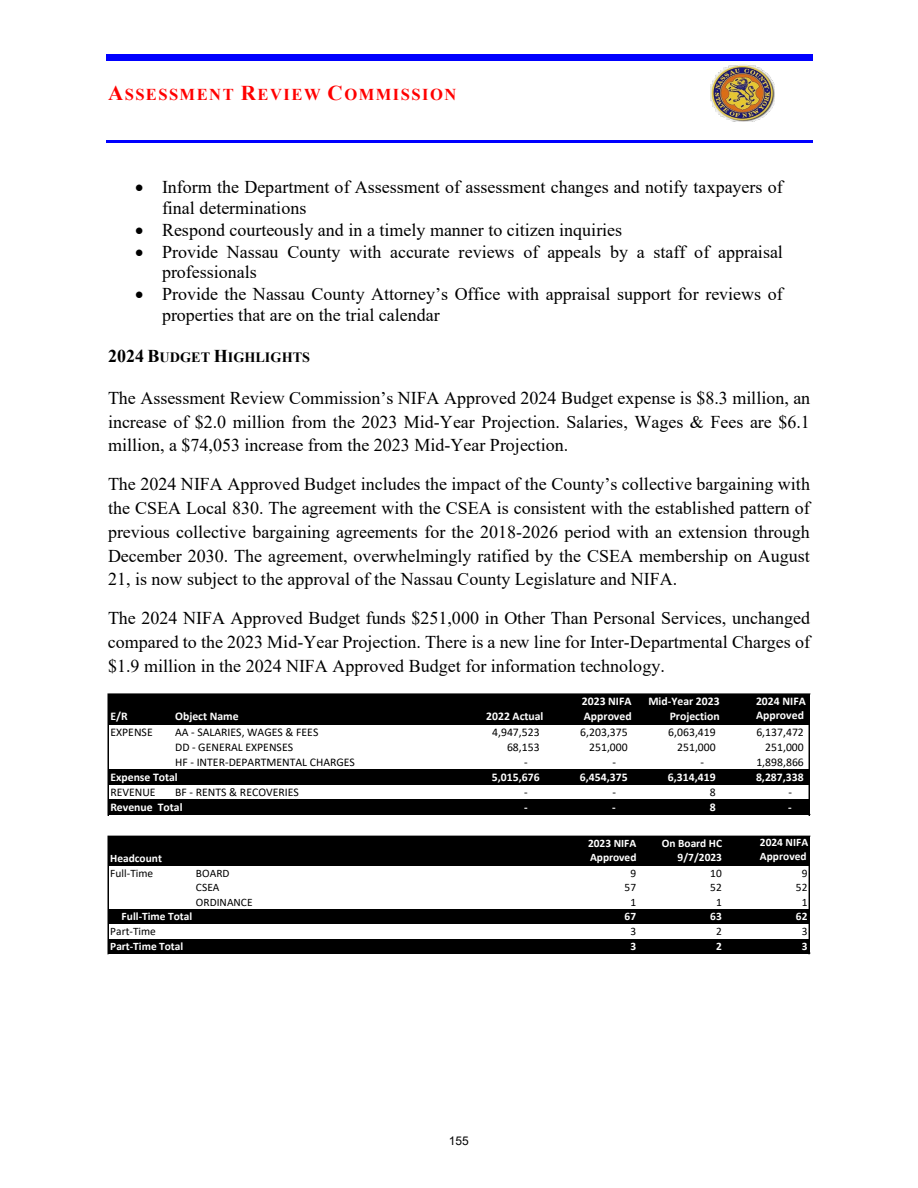
<style>
.page{position:relative;width:918px;height:1188px;background:#fff}
.page>*{position:absolute;margin:0;border:0;box-sizing:border-box;transform-origin:0 0}
.t1{font:18px/23.9px "Times New Roman";color:#000}
.t2{font:700 16.5px "Times New Roman";letter-spacing:.085em;color:#f00}
.t3{font:700 14.25px "Times New Roman";color:#000}
.t4{font:12px "Arial";color:#000}
.t5{font:11.7px "Calibri";color:#000}
.t6{font:700 11.7px/15.1px "Calibri";color:#fff}
.t7{font:700 11.4px/14.7px "Calibri";color:#fff}
.t8{font:11.4px "Calibri";color:#000}
.s1{font-size:21px}
.s2{font-size:18px}
</style>
<div class="page">
<img style="left:711px;top:64px;width:64px;height:57px">
<div style="left:106px;top:54px;width:706px;height:5px;background:#00f"></div>
<hr style="left:106px;top:60px;width:706px;height:1px;background:#00f">
<hr style="left:106px;top:141px;width:706px;height:2px;background:#00f">
<div style="left:109px;top:695px;width:701px;height:30px;background:#000"></div>
<div style="left:109px;top:770px;width:701px;height:15px;background:#000"></div>
<div style="left:109px;top:800px;width:701px;height:15px;background:#000"></div>
<hr style="left:108px;top:694px;width:1px;height:121px;background:#000">
<hr style="left:809px;top:695px;width:1px;height:120px;background:#000">
<hr style="left:109px;top:694px;width:701px;height:1px;background:#000">
<div style="left:109px;top:837px;width:701px;height:29px;background:#000"></div>
<div style="left:109px;top:910px;width:701px;height:14px;background:#000"></div>
<div style="left:109px;top:939px;width:701px;height:15px;background:#000"></div>
<hr style="left:108px;top:836px;width:1px;height:118px;background:#000">
<hr style="left:809px;top:837px;width:1px;height:117px;background:#000">
<hr style="left:109px;top:836px;width:701px;height:1px;background:#000">
<p class="t2" style="left:108px;top:82px;width:350px"><span class="s1">A</span>SSESSMENT <span class="s1">R</span>EVIEW <span class="s1">C</span>OMMISSION</p>
<p class="t1" style="left:162px;top:176px;width:622px;line-height:20.7px;text-indent:-27px">• Inform the Department of Assessment of assessment changes and notify taxpayers of final determinations</p>
<p class="t1" style="left:135px;top:217px;width:489px">• Respond courteously and in a timely manner to citizen inquiries</p>
<p class="t1" style="left:162px;top:241px;width:622px;line-height:20.7px;text-indent:-27px">• Provide Nassau County with accurate reviews of appeals by a staff of appraisal professionals</p>
<p class="t1" style="left:162px;top:283px;width:622px;line-height:20.9px;text-indent:-27px">• Provide the Nassau County Attorney’s Office with appraisal support for reviews of properties that are on the trial calendar</p>
<h1 class="t3" style="left:108px;top:347px;width:204px"><span class="s2">2024 B</span>UDGET <span class="s2">H</span>IGHLIGHTS</h1>
<p class="t1" style="left:108px;top:385px;width:704px;text-align:justify">The Assessment Review Commission’s NIFA Approved 2024 Budget expense is $8.3 million, an increase of $2.0 million from the 2023 Mid-Year Projection. Salaries, Wages &amp; Fees are $6.1 million, a $74,053 increase from the 2023 Mid-Year Projection.</p>
<p class="t1" style="left:108px;top:472px;width:704px;text-align:justify">The 2024 NIFA Approved Budget includes the impact of the County’s collective bargaining with the CSEA Local 830. The agreement with the CSEA is consistent with the established pattern of previous collective bargaining agreements for the 2018-2026 period with an extension through December 2030. The agreement, overwhelmingly ratified by the CSEA membership on August 21, is now subject to the approval of the Nassau County Legislature and NIFA.</p>
<p class="t1" style="left:108px;top:606px;width:704px;text-align:justify">The 2024 NIFA Approved Budget funds $251,000 in Other Than Personal Services, unchanged compared to the 2023 Mid-Year Projection. There is a new line for Inter-Departmental Charges of $1.9 million in the 2024 NIFA Approved Budget for information technology.</p>
<p class="t6" style="left:110px;top:709px;width:19px">E/R</p>
<p class="t6" style="left:175px;top:709px;width:65px">Object Name</p>
<p class="t6" style="left:486px;top:708px;width:59px">2022 Actual</p>
<p class="t6" style="left:582px;top:693px;width:51px">2023 NIFA<br>Approved</p>
<p class="t6" style="left:648px;top:693px;width:73px;text-align:right">Mid-Year 2023<br>Projection</p>
<p class="t6" style="left:756px;top:694px;width:51px;line-height:14.1px">2024 NIFA<br>Approved</p>
<p class="t5" style="left:110px;top:724px;width:44px">EXPENSE</p>
<p class="t5" style="left:175px;top:724px;width:145px">AA - SALARIES, WAGES &amp; FEES</p>
<p class="t5" style="left:492px;top:724px;width:49px">4,947,523</p>
<p class="t5" style="left:580px;top:724px;width:49px">6,203,375</p>
<p class="t5" style="left:668px;top:724px;width:49px">6,063,419</p>
<p class="t5" style="left:756px;top:724px;width:49px">6,137,472</p>
<p class="t5" style="left:175px;top:739px;width:119px">DD - GENERAL EXPENSES</p>
<p class="t5" style="left:507px;top:739px;width:34px">68,153</p>
<p class="t5" style="left:589px;top:739px;width:40px">251,000</p>
<p class="t5" style="left:677px;top:739px;width:40px">251,000</p>
<p class="t5" style="left:765px;top:739px;width:40px">251,000</p>
<p class="t5" style="left:175px;top:754px;width:181px">HF - INTER-DEPARTMENTAL CHARGES</p>
<p class="t5" style="left:524px;top:754px;width:5px">-</p>
<p class="t5" style="left:612px;top:754px;width:5px">-</p>
<p class="t5" style="left:700px;top:754px;width:5px">-</p>
<p class="t5" style="left:756px;top:754px;width:49px">1,898,866</p>
<p class="t6" style="left:110px;top:769px;width:69px">Expense Total</p>
<p class="t6" style="left:492px;top:769px;width:49px">5,015,676</p>
<p class="t6" style="left:580px;top:769px;width:49px">6,454,375</p>
<p class="t6" style="left:668px;top:769px;width:49px">6,314,419</p>
<p class="t6" style="left:756px;top:769px;width:49px">8,287,338</p>
<p class="t5" style="left:110px;top:784px;width:47px">REVENUE</p>
<p class="t5" style="left:175px;top:784px;width:125px">BF - RENTS &amp; RECOVERIES</p>
<p class="t5" style="left:524px;top:784px;width:5px">-</p>
<p class="t5" style="left:612px;top:784px;width:5px">-</p>
<p class="t5" style="left:710px;top:784px;width:7px">8</p>
<p class="t5" style="left:788px;top:784px;width:5px">-</p>
<p class="t6" style="left:110px;top:799px;width:74px">Revenue Total</p>
<p class="t6" style="left:524px;top:799px;width:5px">-</p>
<p class="t6" style="left:612px;top:799px;width:5px">-</p>
<p class="t6" style="left:710px;top:799px;width:7px">8</p>
<p class="t6" style="left:788px;top:799px;width:5px">-</p>
<p class="t7" style="left:110px;top:851px;width:53px">Headcount</p>
<p class="t7" style="left:588px;top:835px;width:50px">2023 NIFA<br>Approved</p>
<p class="t7" style="left:662px;top:835px;width:62px;text-align:right">On Board HC<br>9/7/2023</p>
<p class="t7" style="left:760px;top:836px;width:50px;line-height:13.6px">2024 NIFA<br>Approved</p>
<p class="t8" style="left:110px;top:865px;width:45px">Full-Time</p>
<p class="t8" style="left:196px;top:865px;width:35px">BOARD</p>
<p class="t8" style="left:630px;top:865px;width:7px">9</p>
<p class="t8" style="left:710px;top:865px;width:13px">10</p>
<p class="t8" style="left:802px;top:865px;width:7px">9</p>
<p class="t8" style="left:196px;top:879px;width:25px">CSEA</p>
<p class="t8" style="left:625px;top:879px;width:13px">57</p>
<p class="t8" style="left:710px;top:879px;width:13px">52</p>
<p class="t8" style="left:796px;top:879px;width:13px">52</p>
<p class="t8" style="left:196px;top:894px;width:58px">ORDINANCE</p>
<p class="t8" style="left:630px;top:894px;width:7px">1</p>
<p class="t8" style="left:716px;top:894px;width:7px">1</p>
<p class="t8" style="left:802px;top:894px;width:7px">1</p>
<p class="t7" style="left:122px;top:909px;width:72px">Full-Time Total</p>
<p class="t7" style="left:625px;top:909px;width:13px">67</p>
<p class="t7" style="left:710px;top:909px;width:13px">63</p>
<p class="t7" style="left:796px;top:909px;width:13px">62</p>
<p class="t8" style="left:110px;top:923px;width:47px">Part-Time</p>
<p class="t8" style="left:630px;top:923px;width:7px">3</p>
<p class="t8" style="left:716px;top:923px;width:7px">2</p>
<p class="t8" style="left:802px;top:923px;width:7px">3</p>
<p class="t7" style="left:110px;top:938px;width:74px">Part-Time Total</p>
<p class="t7" style="left:630px;top:938px;width:7px">3</p>
<p class="t7" style="left:716px;top:938px;width:7px">2</p>
<p class="t7" style="left:802px;top:938px;width:7px">3</p>
<p class="t4" style="left:449px;top:1132px;width:22px">155</p>
</div>
